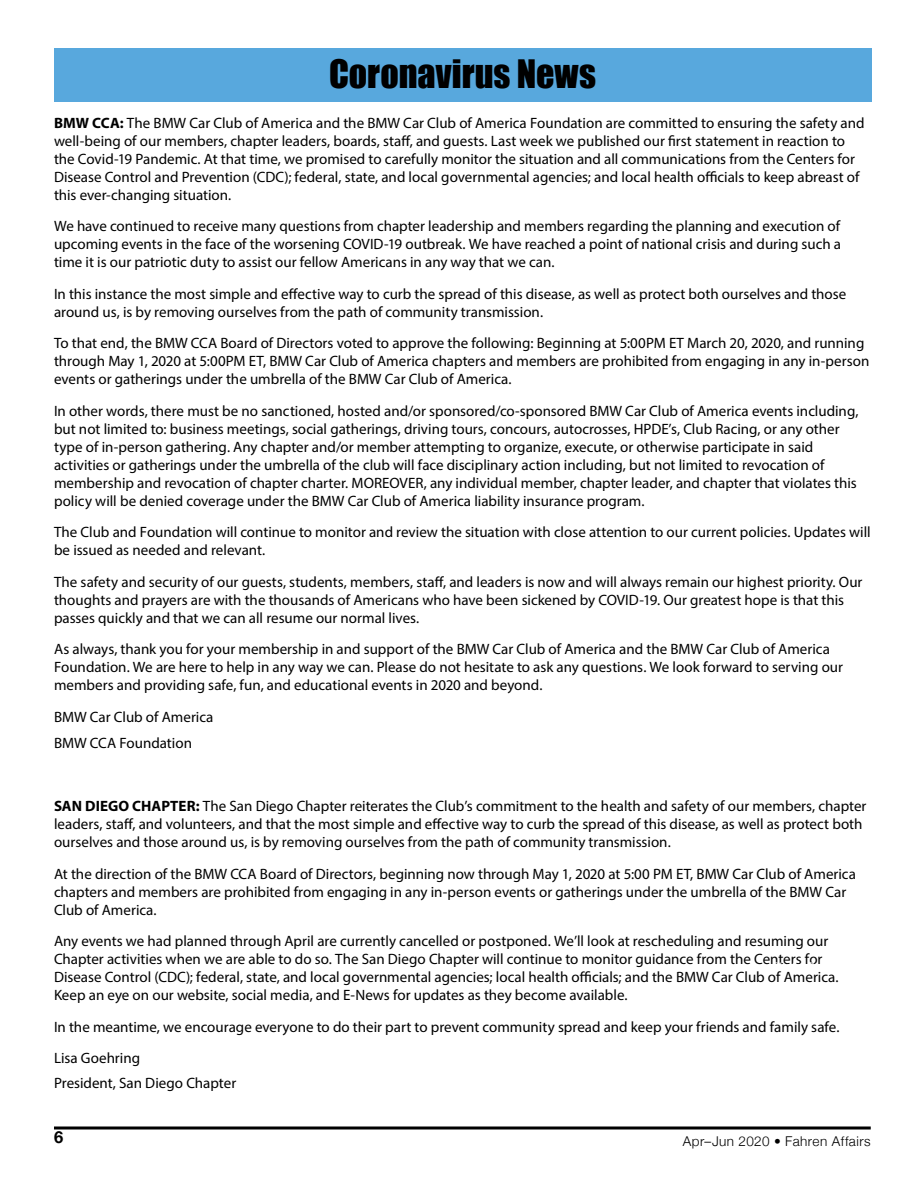
<style>
.page{position:relative;width:918px;height:1188px;background:#fff}
.page>*{position:absolute;margin:0;border:0;box-sizing:border-box;transform-origin:0 0}
.t1{font:36px "Impact";color:#000}
.t2{font:700 16.5px "Helvetica Neue";color:#000}
.t3{font:15px/18px "Myriad Pro";color:#000}
.t4{font:300 13.5px "Helvetica Neue";letter-spacing:.035em;color:#000}
.s1{font-weight:700}
</style>
<div class="page">
<svg style="left:54px;top:1126px;width:817px;height:4px;background:#3f3f3f"></svg>
<div style="left:54px;top:48px;width:817px;height:54px;background:#58a8dd"></div>
<h1 class="t1" style="left:329px;top:46px;width:268px">Coronavirus News</h1>
<p class="t3" style="left:54px;top:114px;width:812px"><span class="s1">BMW CCA:</span> The BMW Car Club of America and the BMW Car Club of America Foundation are committed to ensuring the safety and well-being of our members, chapter leaders, boards, staff, and guests. Last week we published our first statement in reaction to the Covid-19 Pandemic. At that time, we promised to carefully monitor the situation and all communications from the Centers for Disease Control and Prevention (CDC); federal, state, and local governmental agencies; and local health officials to keep abreast of this ever-changing situation.</p>
<p class="t3" style="left:54px;top:217px;width:789px;text-align:justify">We have continued to receive many questions from chapter leadership and members regarding the planning and execution of upcoming events in the face of the worsening COVID-19 outbreak. We have reached a point of national crisis and during such a time it is our patriotic duty to assist our fellow Americans in any way that we can.</p>
<p class="t3" style="left:54px;top:285px;width:794px">In this instance the most simple and effective way to curb the spread of this disease, as well as protect both ourselves and those around us, is by removing ourselves from the path of community transmission.</p>
<p class="t3" style="left:54px;top:334px;width:817px">To that end, the BMW CCA Board of Directors voted to approve the following: Beginning at 5:00PM ET March 20, 2020, and running through May 1, 2020 at 5:00PM ET, BMW Car Club of America chapters and members are prohibited from engaging in any in-person events or gatherings under the umbrella of the BMW Car Club of America.</p>
<p class="t3" style="left:54px;top:402px;width:806px">In other words, there must be no sanctioned, hosted and/or sponsored/co-sponsored BMW Car Club of America events including, but not limited to: business meetings, social gatherings, driving tours, concours, autocrosses, HPDE’s, Club Racing, or any other type of in-person gathering. Any chapter and/or member attempting to organize, execute, or otherwise participate in said activities or gatherings under the umbrella of the club will face disciplinary action including, but not limited to revocation of membership and revocation of chapter charter. MOREOVER, any individual member, chapter leader, and chapter that violates this policy will be denied coverage under the BMW Car Club of America liability insurance program.</p>
<p class="t3" style="left:54px;top:523px;width:818px">The Club and Foundation will continue to monitor and review the situation with close attention to our current policies. Updates will be issued as needed and relevant.</p>
<p class="t3" style="left:54px;top:573px;width:810px">The safety and security of our guests, students, members, staff, and leaders is now and will always remain our highest priority. Our thoughts and prayers are with the thousands of Americans who have been sickened by COVID-19. Our greatest hope is that this passes quickly and that we can all resume our normal lives.</p>
<p class="t3" style="left:54px;top:640px;width:791px">As always, thank you for your membership in and support of the BMW Car Club of America and the BMW Car Club of America<br>Foundation. We are here to help in any way we can. Please do not hesitate to ask any questions. We look forward to serving our members and providing safe, fun, and educational events in 2020 and beyond.</p>
<p class="t3" style="left:54px;top:703px;width:161px;line-height:26.5px">BMW Car Club of America<br>BMW CCA Foundation</p>
<p class="t3" style="left:54px;top:797px;width:814px"><span class="s1">SAN DIEGO CHAPTER:</span> The San Diego Chapter reiterates the Club’s commitment to the health and safety of our members, chapter leaders, staff, and volunteers, and that the most simple and effective way to curb the spread of this disease, as well as protect both ourselves and those around us, is by removing ourselves from the path of community transmission.</p>
<p class="t3" style="left:54px;top:865px;width:804px">At the direction of the BMW CCA Board of Directors, beginning now through May 1, 2020 at 5:00 PM ET, BMW Car Club of America chapters and members are prohibited from engaging in any in-person events or gatherings under the umbrella of the BMW Car<br>Club of America.</p>
<p class="t3" style="left:54px;top:932px;width:786px">Any events we had planned through April are currently cancelled or postponed. We’ll look at rescheduling and resuming our Chapter activities when we are able to do so. The San Diego Chapter will continue to monitor guidance from the Centers for Disease Control (CDC); federal, state, and local governmental agencies; local health officials; and the BMW Car Club of America.<br>Keep an eye on our website, social media, and E-News for updates as they become available.</p>
<p class="t3" style="left:54px;top:1011px;width:787px;line-height:31.5px">In the meantime, we encourage everyone to do their part to prevent community spread and keep your friends and family safe.<br>Lisa Goehring</p>
<p class="t3" style="left:54px;top:1074px;width:184px">President, San Diego Chapter</p>
<p class="t2" style="left:54px;top:1125px;width:11px">6</p>
<p class="t4" style="left:683px;top:1130px;width:189px">Apr–Jun 2020 • Fahren Affairs</p>
</div>
